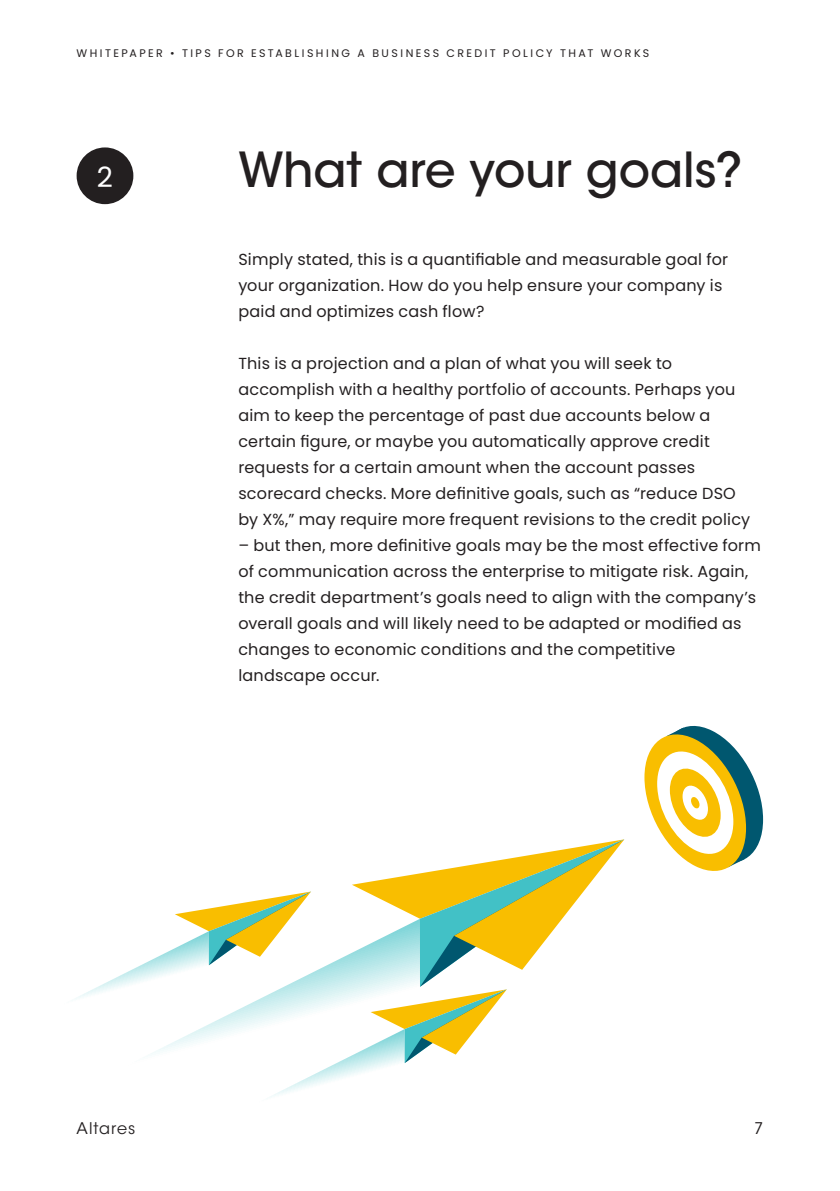
<style>
.page{position:relative;width:840px;height:1191px;background:#fff}
.page>*{position:absolute;margin:0;border:0;box-sizing:border-box;transform-origin:0 0}
.Title_24_26_med{font:500 48px "ITC Avant Garde Std";letter-spacing:-.005em;color:#231f20}
.Intro_11_16_25_reg{font:28px "Poppins";color:#fff}
.Text_8_13_reg{font:16px/26px "Poppins";letter-spacing:.015em;color:#231f20}
.t1{font:16px "ITC Avant Garde Std";letter-spacing:.065em;color:#231f20}
.t2{font:11px "Poppins";letter-spacing:.22em;color:#231f20}
</style>
<div class="page">
<div style="left:77px;top:147px;width:56px;height:57px;background:#231f20;border-radius:50%"></div>
<svg style="left:311px;top:953px;width:40px;height:58px"></svg>
<svg style="left:75px;top:891px;width:236px;height:138px"></svg>
<svg style="left:151px;top:1029px;width:244px;height:68px"></svg>
<svg style="left:351px;top:839px;width:273px;height:224px"></svg>
<svg style="left:644px;top:725px;width:118px;height:146px"></svg>
<p class="t2" style="left:77px;top:46px;width:573px">WHITEPAPER • TIPS FOR ESTABLISHING A BUSINESS CREDIT POLICY THAT WORKS</p>
<p class="Intro_11_16_25_reg" style="left:97px;top:161px;width:18px">2</p>
<p class="Title_24_26_med" style="left:238px;top:140px;width:505px">What are your goals?</p>
<p class="Text_8_13_reg" style="left:238px;top:246px;width:491px">Simply stated, this is a quantifiable and measurable goal for your organization. How do you help ensure your company is paid and optimizes cash flow?</p>
<p class="Text_8_13_reg" style="left:238px;top:350px;width:513px">This is a projection and a plan of what you will seek to accomplish with a healthy portfolio of accounts. Perhaps you aim to keep the percentage of past due accounts below a certain figure, or maybe you automatically approve credit requests for a certain amount when the account passes scorecard checks. More definitive goals, such as “reduce DSO by X%,” may require more frequent revisions to the credit policy</p>
<p class="Text_8_13_reg" style="left:238px;top:532px;width:523px">– but then, more definitive goals may be the most effective form of communication across the enterprise to mitigate risk. Again, the credit department’s goals need to align with the company’s overall goals and will likely need to be adapted or modified as changes to economic conditions and the competitive landscape occur.</p>
<p class="t1" style="left:77px;top:1118px;width:60px">Altares</p>
<p class="t1" style="left:753px;top:1118px;width:11px">7</p>
</div>
